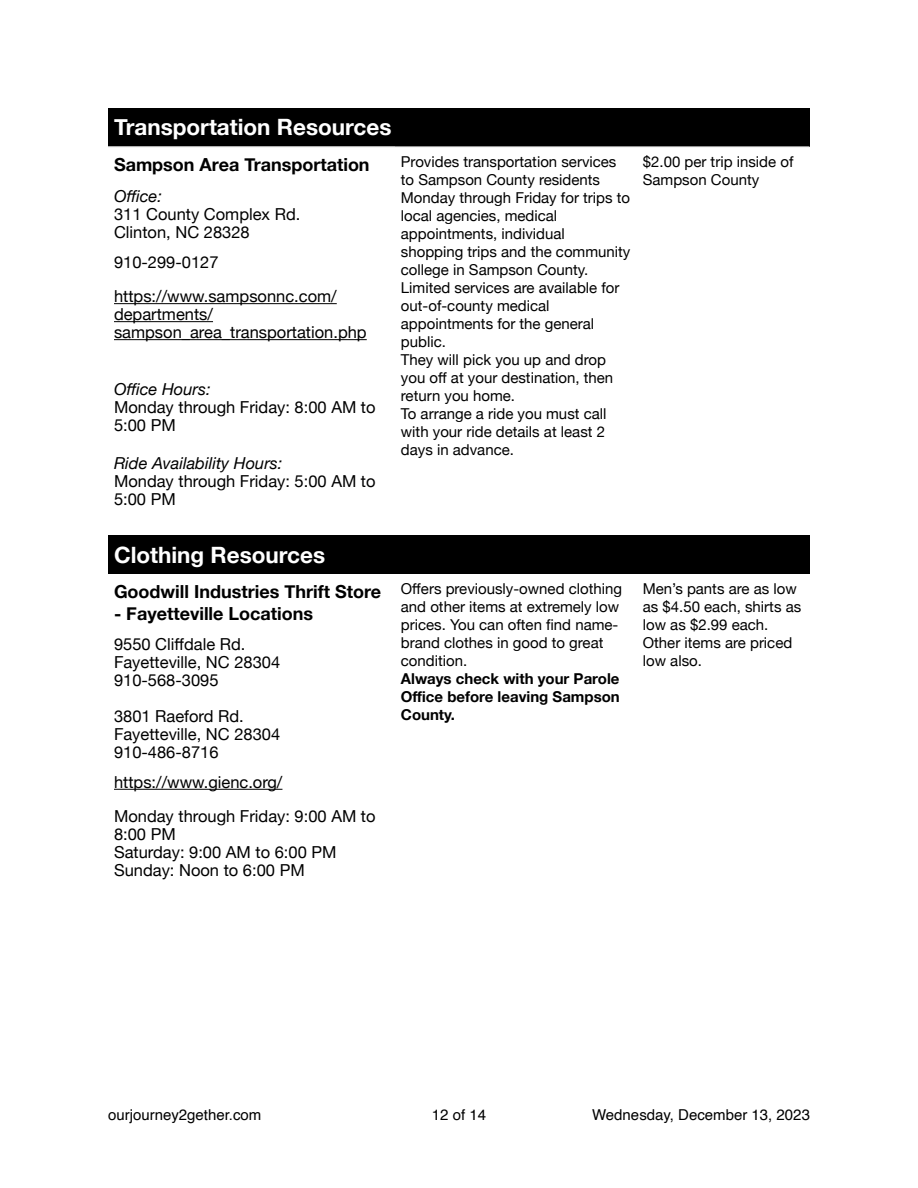
<style>
.page{position:relative;width:918px;height:1188px;background:#fff}
.page>*{position:absolute;margin:0;border:0;box-sizing:border-box;transform-origin:0 0}
.t1{font:700 22.5px "Helvetica Neue";color:#fff}
.t2{font:700 18px "Helvetica Neue";color:#000}
.t3{font:16.5px/18px "Helvetica Neue";color:#000}
.t4{font:italic 16.5px "Helvetica Neue";color:#000}
.t5{font:15px/18px "Helvetica Neue";color:#000}
.t6{font:700 15px/18px "Helvetica Neue";color:#000;text-align:justify}
.t7{font:15px "Helvetica";color:#000}
</style>
<div class="page">
<div style="left:108px;top:108px;width:701px;height:39px;background:#000"></div>
<hr style="left:114px;top:303px;width:223px;height:1px;background:#000">
<hr style="left:114px;top:321px;width:99px;height:1px;background:#000">
<hr style="left:114px;top:339px;width:253px;height:1px;background:#000">
<hr style="left:108px;top:146px;width:701px;height:1px;background:#a6a6a6">
<div style="left:108px;top:535px;width:701px;height:39px;background:#000"></div>
<hr style="left:114px;top:789px;width:168px;height:1px;background:#000">
<h1 class="t1" style="left:114px;top:114px;width:279px">Transportation Resources</h1>
<p class="t2" style="left:114px;top:153px;width:257px">Sampson Area Transportation</p>
<p class="t5" style="left:401px;top:153px;width:231px">Provides transportation services to Sampson County residents<br>Monday through Friday for trips to local agencies, medical appointments, individual shopping trips and the community college in Sampson County.<br>Limited services are available for out-of-county medical appointments for the general public.<br>They will pick you up and drop you off at your destination, then return you home.<br>To arrange a ride you must call with your ride details at least 2 days in advance.</p>
<p class="t5" style="left:643px;top:153px;width:152px">$2.00 per trip inside of<br>Sampson County</p>
<p class="t4" style="left:114px;top:187px;width:50px">Office:</p>
<p class="t3" style="left:114px;top:205px;width:188px">311 County Complex Rd.<br>Clinton, NC 28328</p>
<p class="t3" style="left:114px;top:245px;width:224px;line-height:34px">910-299-0127 https://www.sampsonnc.com/</p>
<p class="t3" style="left:114px;top:305px;width:254px">departments/ sampson_area_transportation.php</p>
<p class="t4" style="left:114px;top:379px;width:98px">Office Hours:</p>
<p class="t3" style="left:114px;top:398px;width:263px">Monday through Friday: 8:00 AM to<br>5:00 PM</p>
<p class="t4" style="left:114px;top:453px;width:170px">Ride Availability Hours:</p>
<p class="t3" style="left:114px;top:472px;width:263px">Monday through Friday: 5:00 AM to<br>5:00 PM</p>
<h1 class="t1" style="left:114px;top:541px;width:213px">Clothing Resources</h1>
<p class="t2" style="left:114px;top:580px;width:269px">Goodwill Industries Thrift Store</p>
<p class="t2" style="left:114px;top:603px;width:201px">- Fayetteville Locations</p>
<p class="t3" style="left:114px;top:635px;width:168px">9550 Cliffdale Rd.<br>Fayetteville, NC 28304<br>910-568-3095</p>
<p class="t3" style="left:114px;top:707px;width:168px">3801 Raeford Rd.<br>Fayetteville, NC 28304<br>910-486-8716</p>
<p class="t3" style="left:114px;top:765px;width:263px;line-height:34px">https://www.gienc.org/<br>Monday through Friday: 9:00 AM to</p>
<p class="t3" style="left:114px;top:825px;width:224px">8:00 PM<br>Saturday: 9:00 AM to 6:00 PM<br>Sunday: Noon to 6:00 PM</p>
<p class="t5" style="left:401px;top:579px;width:223px">Offers previously-owned clothing and other items at extremely low prices. You can often fi nd name&shy;brand clothes in good to great condition.</p>
<p class="t6" style="left:401px;top:669px;width:220px">Always check with your Parole Office before leaving Sampson County.</p>
<p class="t5" style="left:643px;top:579px;width:160px">Men’s pants are as low as $4.50 each, shirts as low as $2.99 each.<br>Other items are priced low also.</p>
<p class="t7" style="left:108px;top:1108px;width:155px">ourjourney2gether.com</p>
<p class="t7" style="left:432px;top:1108px;width:56px">12 of 14</p>
<p class="t7" style="left:592px;top:1108px;width:219px">Wednesday, December 13, 2023</p>
</div>
